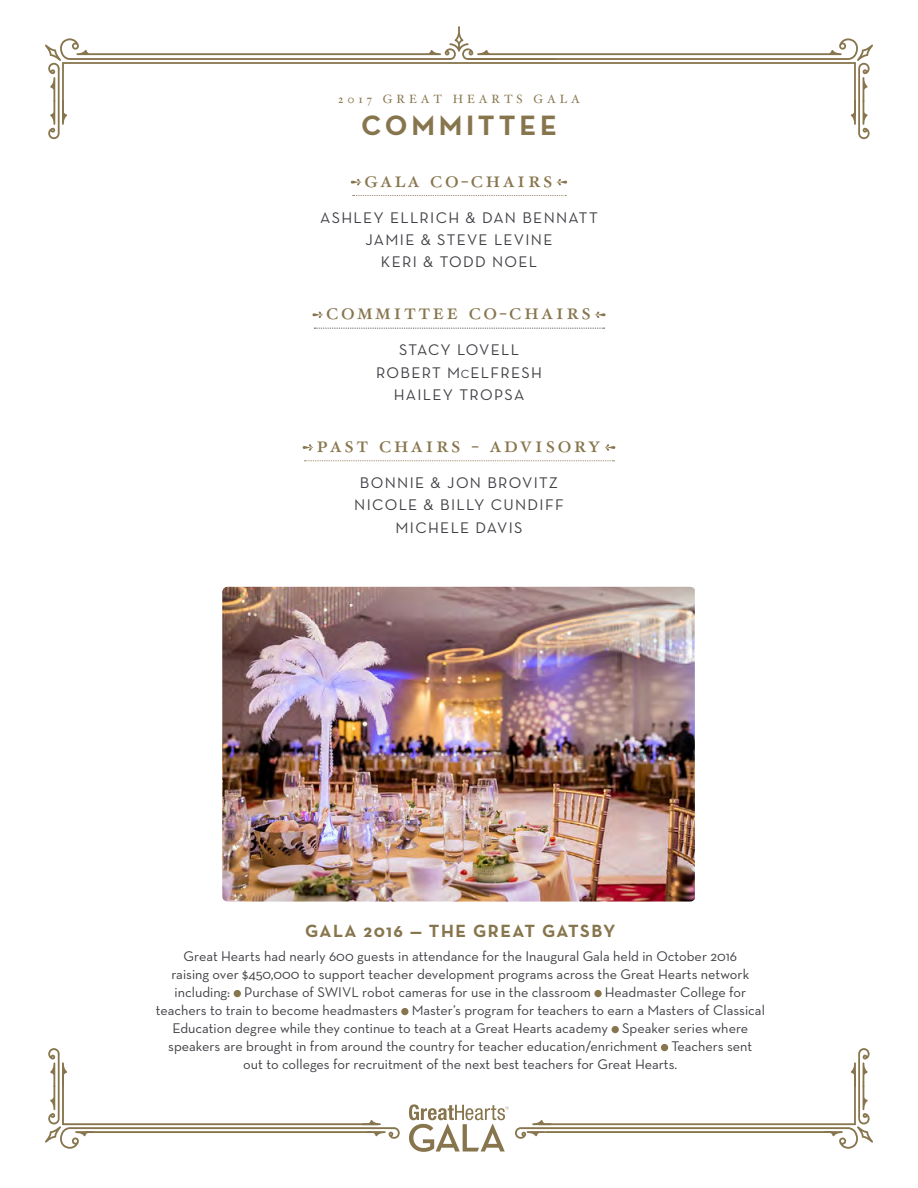
<style>
.page{position:relative;width:918px;height:1188px;background:#fff}
.page>*{position:absolute;margin:0;border:0;box-sizing:border-box;transform-origin:0 0}
.t1{font:700 28.5px "Neutra Text";letter-spacing:.13em;color:#87754d}
.t2{font:23.1px "Hoefler Text Roman Small Caps";letter-spacing:.1em;color:#87754d}
.t3{font:700 18px "Neutra Text";letter-spacing:.085em;color:#87754d}
.t4{font:15.6px/22.5px "Neutra Text";letter-spacing:.085em;color:#3f4045;text-align:center}
.t5{font:14.25px/18px "Neutra Text";color:#3f4045;text-align:center}
.t6{font:12px "Hoefler Text Roman Small Caps";letter-spacing:.32em;color:#87754d}
.s1{font-size:12px}
</style>
<div class="page">
<svg style="left:45px;top:1048px;width:355px;height:101px"></svg>
<svg style="left:515px;top:1048px;width:358px;height:101px"></svg>
<svg style="left:45px;top:26px;width:828px;height:113px"></svg>
<hr style="left:858px;top:69px;width:2px;height:65px;background:#87754d">
<svg style="left:409px;top:1104px;width:100px;height:48px"></svg>
<svg style="left:353px;top:195px;width:213px;height:1px"></svg>
<svg style="left:314px;top:328px;width:291px;height:1px"></svg>
<svg style="left:305px;top:460px;width:309px;height:1px"></svg>
<svg style="left:351px;top:179px;width:11px;height:6px"></svg>
<svg style="left:556px;top:179px;width:11px;height:6px"></svg>
<svg style="left:312px;top:312px;width:11px;height:6px"></svg>
<svg style="left:595px;top:312px;width:11px;height:6px"></svg>
<svg style="left:303px;top:444px;width:10px;height:7px"></svg>
<svg style="left:605px;top:444px;width:10px;height:7px"></svg>
<img style="left:222px;top:587px;width:473px;height:315px">
<div style="left:234px;top:990px;width:7px;height:7px;background:#87754d;border-radius:50%"></div>
<div style="left:594px;top:990px;width:8px;height:7px;background:#87754d;border-radius:50%"></div>
<div style="left:401px;top:1008px;width:8px;height:7px;background:#87754d;border-radius:50%"></div>
<div style="left:612px;top:1026px;width:7px;height:7px;background:#87754d;border-radius:50%"></div>
<div style="left:661px;top:1044px;width:7px;height:7px;background:#87754d;border-radius:50%"></div>
<p class="t6" style="left:338px;top:92px;width:243px">2017 GREAT HEARTS GALA</p>
<h1 class="t1" style="left:361px;top:107px;width:197px">COMMITTEE</h1>
<h2 class="t2" style="left:365px;top:165px;width:190px">gala co-chairs</h2>
<p class="t4" style="left:320px;top:206px;width:279px">ASHLEY ELLRICH &amp; DAN BENNATT<br>JAMIE &amp; STEVE LEVINE<br>KERI &amp; TODD NOEL</p>
<h2 class="t2" style="left:326px;top:298px;width:266px">committee co-chairs</h2>
<p class="t4" style="left:376px;top:338px;width:167px">STACY LOVELL<br>ROBERT M<span class="s1">C</span>ELFRESH<br>HAILEY TROPSA</p>
<h2 class="t2" style="left:316px;top:431px;width:286px">past chairs - advisory</h2>
<p class="t4" style="left:354px;top:471px;width:211px">BONNIE &amp; JON BROVITZ<br>NICOLE &amp; BILLY CUNDIFF<br>MICHELE DAVIS</p>
<p class="t3" style="left:305px;top:919px;width:312px">GALA 2016 — THE GREAT GATSBY</p>
<p class="t5" style="left:156px;top:947px;width:611px">Great Hearts had nearly 600 guests in attendance for the Inaugural Gala held in October 2016<br>raising over $450,000 to support teacher development programs across the Great Hearts network including: Purchase of SWIVL robot cameras for use in the classroom Headmaster College for teachers to train to become headmasters Master’s program for teachers to earn a Masters of Classical Education degree while they continue to teach at a Great Hearts academy Speaker series where speakers are brought in from around the country for teacher education/enrichment Teachers sent<br>out to colleges for recruitment of the next best teachers for Great Hearts.</p>
</div>
